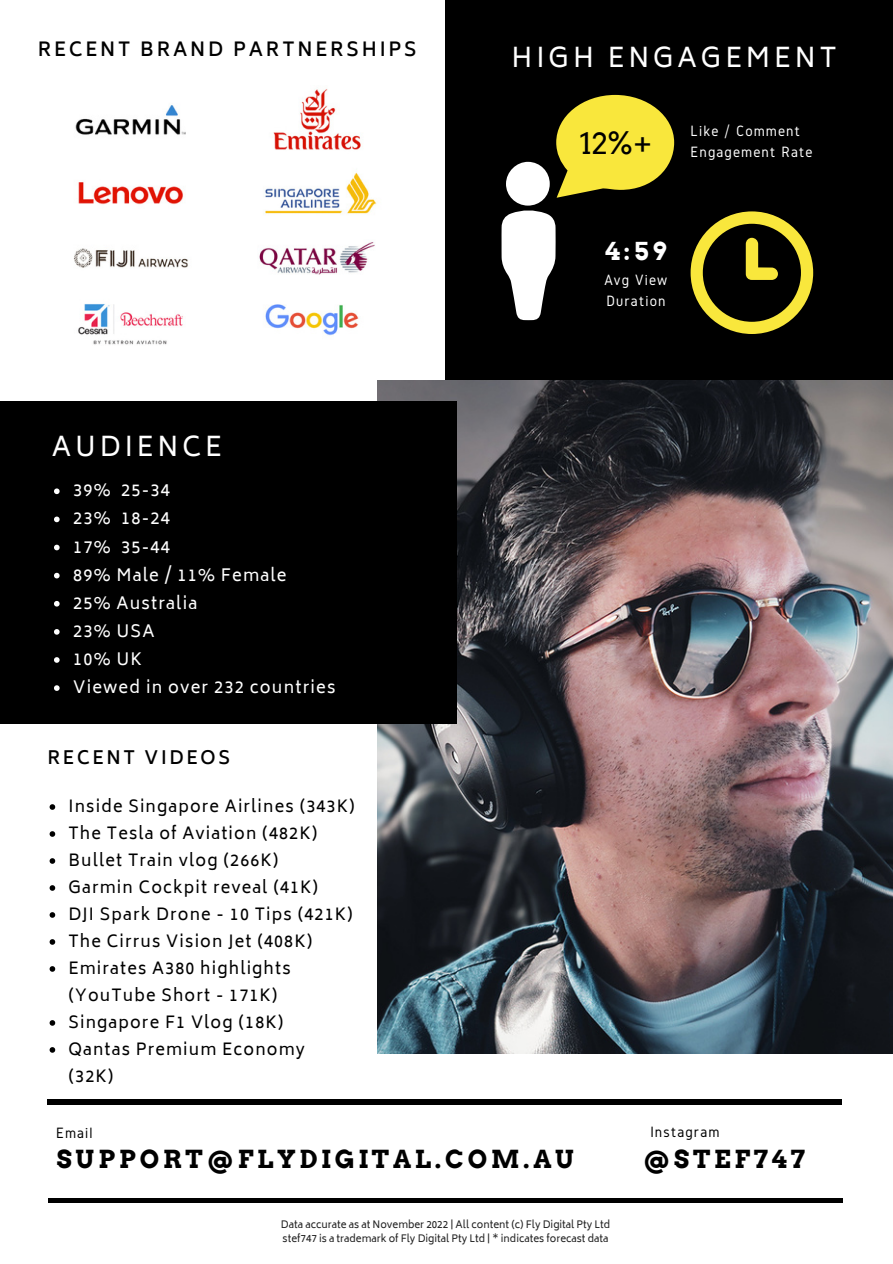
<style>
.page{position:relative;width:893px;height:1264px;background:#fff}
.page>*{position:absolute;margin:0;border:0;box-sizing:border-box;transform-origin:0 0}
.t1{font:29.85px "Arvo";color:#000}
.t2{font:26.4px "Biryani";letter-spacing:.15em;color:#fff}
.t3{font:700 24.9px "Arvo";letter-spacing:.15em;color:#000}
.t4{font:700 24.75px "Arvo";color:#fff}
.t5{font:600 18.9px "Biryani";letter-spacing:.15em;color:#000}
.t6{font:600 18px "Biryani";letter-spacing:.15em;color:#000}
.t7{font:16.5px/28px "Biryani";letter-spacing:.07em;color:#fff}
.t8{font:16.35px/27px "Biryani";letter-spacing:.07em;color:#000}
.t9{font:15.6px/21.3px "Gidole";letter-spacing:.07em;color:#fff}
.t10{font:15.6px "Gidole";letter-spacing:.07em;color:#000}
.t11{font:9.9px/13.5px "Biryani";color:#222}
</style>
<div class="page">
<img style="left:378px;top:380px;width:514px;height:673px">
<div style="left:0;top:402px;width:456px;height:321px;background:#000"></div>
<div style="left:445px;top:0;width:447px;height:380px;background:#000"></div>
<svg style="left:501px;top:95px;width:173px;height:225px"></svg>
<svg style="left:690px;top:211px;width:123px;height:123px"></svg>
<div style="left:48px;top:1197px;width:794px;height:5px;background:#000"></div>
<div style="left:47px;top:1099px;width:794px;height:5px;background:#000"></div>
<img style="left:74px;top:89px;width:303px;height:256px">
<svg style="left:54px;top:488px;width:6px;height:6px"></svg>
<svg style="left:54px;top:516px;width:6px;height:6px"></svg>
<svg style="left:54px;top:544px;width:6px;height:6px"></svg>
<svg style="left:54px;top:573px;width:6px;height:5px"></svg>
<svg style="left:54px;top:601px;width:6px;height:5px"></svg>
<svg style="left:54px;top:629px;width:6px;height:5px"></svg>
<svg style="left:54px;top:657px;width:6px;height:5px"></svg>
<svg style="left:54px;top:685px;width:6px;height:6px"></svg>
<svg style="left:50px;top:804px;width:5px;height:5px"></svg>
<svg style="left:50px;top:831px;width:5px;height:5px"></svg>
<svg style="left:50px;top:858px;width:5px;height:5px"></svg>
<svg style="left:50px;top:885px;width:5px;height:5px"></svg>
<svg style="left:50px;top:912px;width:5px;height:5px"></svg>
<svg style="left:50px;top:939px;width:5px;height:5px"></svg>
<svg style="left:50px;top:966px;width:5px;height:5px"></svg>
<svg style="left:50px;top:1020px;width:5px;height:5px"></svg>
<svg style="left:50px;top:1047px;width:5px;height:5px"></svg>
<p class="t5" style="left:38px;top:39px;width:380px">RECENT BRAND PARTNERSHIPS</p>
<h2 class="t2" style="left:52px;top:431px;width:172px">AUDIENCE</h2>
<p class="t7" style="left:73px;top:476px;width:264px">39% 25-34<br>23% 18-24<br>17% 35-44<br>89% Male / 11% Female<br>25% Australia<br>23% USA<br>10% UK<br>Viewed in over 232 countries</p>
<p class="t6" style="left:47px;top:747px;width:184px">RECENT VIDEOS</p>
<p class="t8" style="left:68px;top:793px;width:287px">Inside Singapore Airlines (343K)<br>The Tesla of Aviation (482K)<br>Bullet Train vlog (266K)<br>Garmin Cockpit reveal (41K)<br>DJI Spark Drone - 10 Tips (421K)<br>The Cirrus Vision Jet (408K)<br>Emirates A380 highlights (YouTube Short - 171K)<br>Singapore F1 Vlog (18K)<br>Qantas Premium Economy<br>(32K)</p>
<h2 class="t2" style="left:511px;top:42px;width:326px">HIGH ENGAGEMENT</h2>
<h1 class="t1" style="left:579px;top:125px;width:74px">12%+</h1>
<p class="t9" style="left:690px;top:119px;width:124px">Like / Comment<br>Engagement Rate</p>
<h3 class="t4" style="left:605px;top:236px;width:62px">4:59</h3>
<p class="t9" style="left:604px;top:269px;width:64px">Avg View<br>Duration</p>
<p class="t10" style="left:56px;top:1123px;width:38px">Email</p>
<h3 class="t3" style="left:57px;top:1144px;width:519px">SUPPORT@FLYDIGITAL.COM.AU</h3>
<p class="t11" style="left:281px;top:1218px;width:331px">Data accurate as at November 2022 | All content (c) Fly Digital Pty Ltd stef747 is a trademark of Fly Digital Pty Ltd | * indicates forecast data</p>
<p class="t10" style="left:650px;top:1123px;width:70px">Instagram</p>
<h3 class="t3" style="left:643px;top:1144px;width:164px">@STEF747</h3>
</div>
